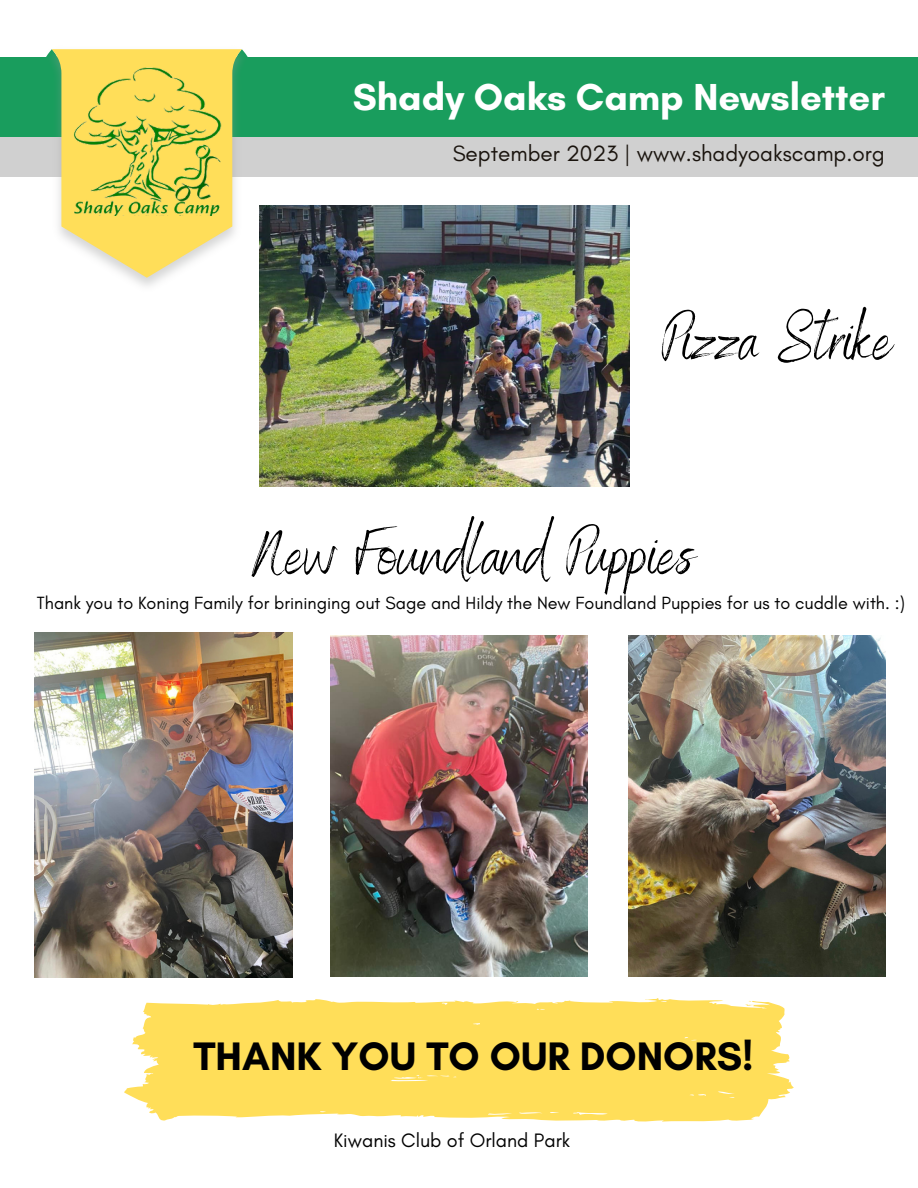
<style>
.page{position:relative;width:918px;height:1188px;background:#fff}
.page>*{position:absolute;margin:0;border:0;box-sizing:border-box;transform-origin:0 0}
.t1{font:66px "Benedict";color:#000}
.t2{font:700 40.5px "Glacial Indifference";color:#000}
.t3{font:700 38.25px "Glacial Indifference";color:#fff}
.t4{font:22.65px "Glacial Indifference";color:#1a140e}
.t5{font:19.8px "Glacial Indifference";color:#000}
.t6{font:18px "Glacial Indifference";color:#000}
</style>
<div class="page">
<div style="left:0;top:57px;width:918px;height:80px;background:#199d5d"></div>
<div style="left:0;top:137px;width:918px;height:40px;background:#d0d0d0"></div>
<svg style="left:46px;top:49px;width:202px;height:229px"></svg>
<img style="left:73px;top:67px;width:148px;height:149px">
<svg style="left:124px;top:998px;width:670px;height:124px;background:#ffe16c"></svg>
<img style="left:331px;top:636px;width:256px;height:341px">
<img style="left:34px;top:633px;width:259px;height:344px">
<img style="left:629px;top:636px;width:256px;height:341px">
<img style="left:259px;top:206px;width:370px;height:281px">
<p class="t3" style="left:353px;top:73px;width:534px">Shady Oaks Camp Newsletter</p>
<p class="t4" style="left:453px;top:140px;width:434px">September 2023 | www.shadyoakscamp.org</p>
<p class="t1" style="left:662px;top:297px;width:232px">Pizza Strike</p>
<p class="t1" style="left:252px;top:511px;width:443px">New Foundland Puppies</p>
<p class="t6" style="left:37px;top:591px;width:870px">Thank you to Koning Family for brininging out Sage and Hildy the New Foundland Puppies for us to cuddle with. :)</p>
<p class="t2" style="left:193px;top:1032px;width:562px">THANK YOU TO OUR DONORS!</p>
<p class="t5" style="left:334px;top:1128px;width:238px">Kiwanis Club of Orland Park</p>
</div>
